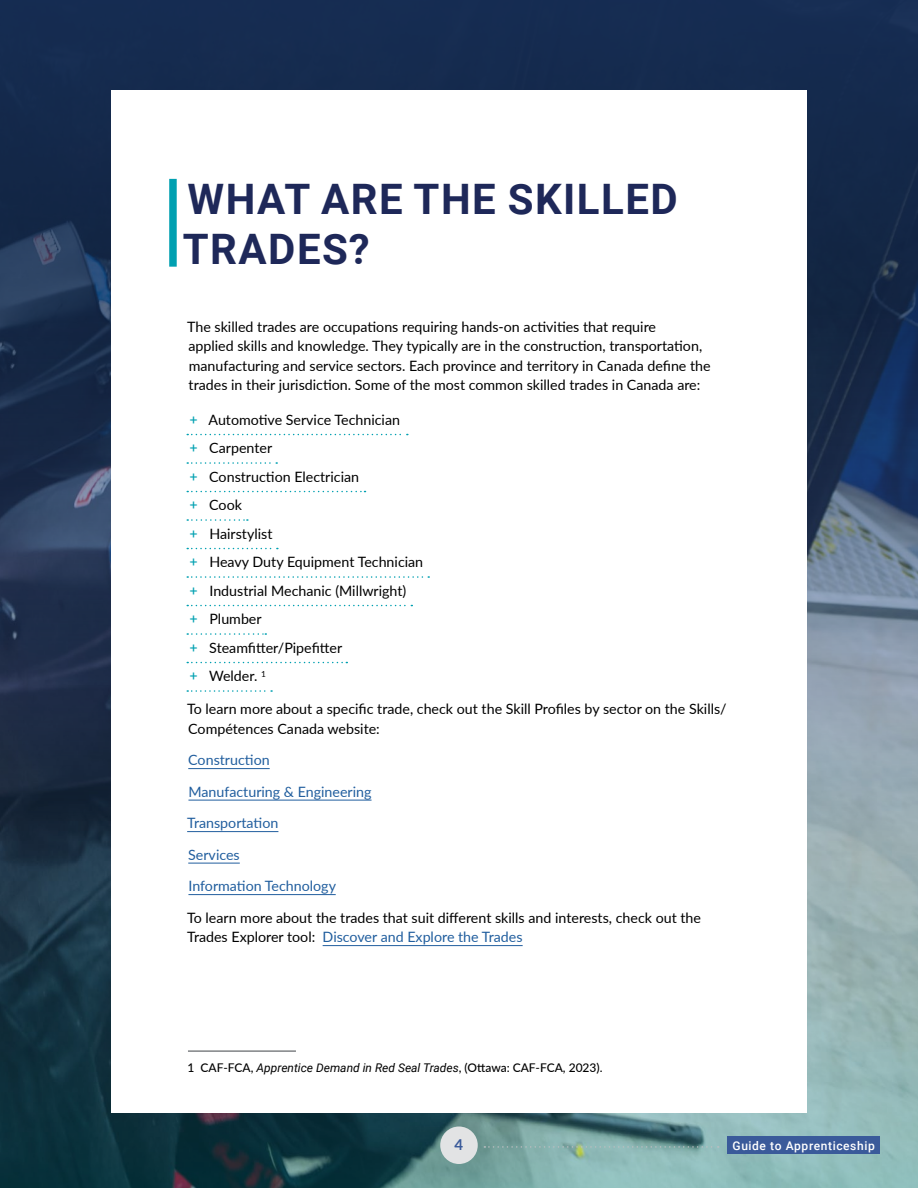
<style>
.page{position:relative;width:918px;height:1188px;background:#fff}
.page>*{position:absolute;margin:0;border:0;box-sizing:border-box;transform-origin:0 0}
.t1{font:700 42px/50.4px "Roboto";letter-spacing:.035em;color:#1e2859}
.t2{font:700 15px "Lato";color:#3a5a9a}
.t3{font:14.25px/19.5px "Lato";color:#000}
.t4{font:14.25px "Lato";color:#215e9e}
.Footnote{font:500 12px "Lato";color:#000}
.t5{font:500 12px "Roboto";letter-spacing:.05em;color:#fff}
.s1{font-family:"Arial";color:#00a0b1}
.s2{color:#215e9e}
.s3{font-family:"Roboto";font-weight:400;font-style:italic}
</style>
<div class="page">
<img style="left:0;top:0;width:918px;height:1188px">
<div style="left:111px;top:90px;width:696px;height:1023px;background:#fff"></div>
<div style="left:169px;top:179px;width:8px;height:88px;background:#00a0b1"></div>
<svg style="left:187px;top:434px;width:221px;height:1px"></svg>
<svg style="left:187px;top:462px;width:90px;height:2px"></svg>
<svg style="left:187px;top:491px;width:179px;height:1px"></svg>
<svg style="left:187px;top:519px;width:61px;height:2px"></svg>
<svg style="left:187px;top:548px;width:91px;height:1px"></svg>
<svg style="left:187px;top:576px;width:242px;height:2px"></svg>
<svg style="left:187px;top:605px;width:225px;height:1px"></svg>
<svg style="left:187px;top:633px;width:79px;height:2px"></svg>
<svg style="left:187px;top:662px;width:160px;height:1px"></svg>
<svg style="left:187px;top:690px;width:85px;height:2px"></svg>
<hr style="left:188px;top:768px;width:82px;height:1px;background:#215e9e">
<hr style="left:188px;top:800px;width:184px;height:1px;background:#215e9e">
<hr style="left:187px;top:831px;width:91px;height:1px;background:#215e9e">
<hr style="left:188px;top:863px;width:52px;height:1px;background:#215e9e">
<hr style="left:188px;top:894px;width:148px;height:1px;background:#215e9e">
<hr style="left:323px;top:945px;width:200px;height:1px;background:#215e9e">
<hr style="left:188px;top:1050px;width:108px;height:2px;background:#808285">
<svg style="left:484px;top:1146px;width:235px;height:2px"></svg>
<div style="left:727px;top:1136px;width:153px;height:18px;background:#3a5a9a"></div>
<div style="left:440px;top:1126px;width:38px;height:38px;background:#e2e3e4;border-radius:50%"></div>
<h1 class="t1" style="left:183px;top:172px;width:496px">WHAT ARE THE SKILLED<br>TRADES?</h1>
<p class="t3" style="left:187px;top:316px;width:525px">The skilled trades are occupations requiring hands-on activities that require<br>applied skills and knowledge. They typically are in the construction, transportation, manufacturing and service sectors. Each province and territory in Canada define the trades in their jurisdiction. Some of the most common skilled trades in Canada are:</p>
<p class="t3" style="left:190px;top:409px;width:212px"><span class="s1">+</span> Automotive Service Technician</p>
<p class="t3" style="left:190px;top:438px;width:84px"><span class="s1">+</span> Carpenter</p>
<p class="t3" style="left:190px;top:466px;width:171px"><span class="s1">+</span> Construction Electrician</p>
<p class="t3" style="left:190px;top:495px;width:54px"><span class="s1">+</span> Cook</p>
<p class="t3" style="left:190px;top:523px;width:84px"><span class="s1">+</span> Hairstylist</p>
<p class="t3" style="left:190px;top:552px;width:235px"><span class="s1">+</span> Heavy Duty Equipment Technician</p>
<p class="t3" style="left:190px;top:580px;width:218px"><span class="s1">+</span> Industrial Mechanic (Millwright)</p>
<p class="t3" style="left:190px;top:609px;width:74px"><span class="s1">+</span> Plumber</p>
<p class="t3" style="left:190px;top:637px;width:154px"><span class="s1">+</span> Steamfitter/Pipefitter</p>
<p class="t3" style="left:190px;top:666px;width:78px"><span class="s1">+</span> Welder. <sup>1</sup></p>
<p class="t3" style="left:187px;top:699px;width:541px">To learn more about a specific trade, check out the Skill Profiles by sector on the Skills/<br>Compétences Canada website:</p>
<p class="t4" style="left:188px;top:750px;width:83px">Construction</p>
<p class="t4" style="left:188px;top:781px;width:185px">Manufacturing &amp; Engineering</p>
<p class="t4" style="left:187px;top:813px;width:93px">Transportation</p>
<p class="t4" style="left:188px;top:844px;width:53px">Services</p>
<p class="t4" style="left:188px;top:876px;width:149px">Information Technology</p>
<p class="t3" style="left:187px;top:907px;width:515px">To learn more about the trades that suit different skills and interests, check out the<br>Trades Explorer tool: <span class="s2">Discover and Explore the Trades</span></p>
<p class="Footnote" style="left:188px;top:1059px;width:417px">1 CAF-FCA, <span class="s3">Apprentice Demand in Red Seal Trades</span>, (Ottawa: CAF-FCA, 2023).</p>
<p class="t2" style="left:455px;top:1133px;width:10px">4</p>
<p class="t5" style="left:733px;top:1137px;width:144px">Guide to Apprenticeship</p>
</div>
